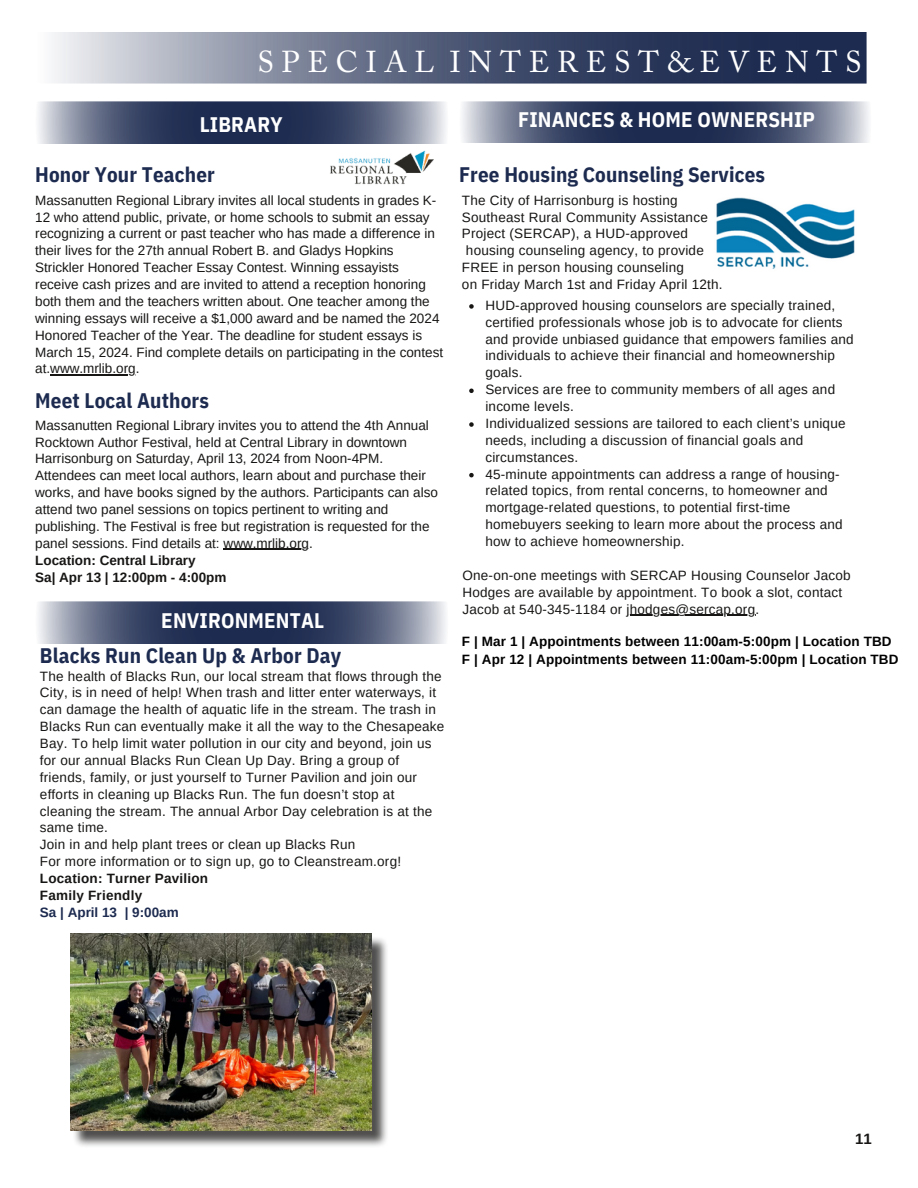
<style>
.page{position:relative;width:918px;height:1188px;background:#fff}
.page>*{position:absolute;margin:0;border:0;box-sizing:border-box;transform-origin:0 0}
.t1{font:30px "Adobe Caslon Pro";letter-spacing:.255em;color:#fff}
.t2{font:700 21px "IBM Plex Sans Cond";letter-spacing:.01em;color:#1d2b50}
.t3{font:700 21px "IBM Plex Sans Cond";letter-spacing:.01em;color:#fff}
.t4{font:700 15px "Arimo";color:#171615}
.t5{font:13.5px/16.8px "Arimo";letter-spacing:.015em;color:#171615}
.t6{font:700 13.5px "Arimo";letter-spacing:.01em;color:#000}
.t7{font:700 13.5px "Arimo";letter-spacing:.015em;color:#171615}
.t8{font:700 13.5px "Arimo";color:#1d2b50}
</style>
<div class="page">
<img style="left:52px;top:33px;width:815px;height:50px">
<img style="left:462px;top:101px;width:407px;height:42px">
<img style="left:716px;top:198px;width:139px;height:71px">
<svg style="left:469px;top:304px;width:5px;height:5px"></svg>
<svg style="left:469px;top:389px;width:5px;height:4px"></svg>
<svg style="left:469px;top:422px;width:5px;height:5px"></svg>
<svg style="left:469px;top:473px;width:5px;height:4px"></svg>
<hr style="left:627px;top:615px;width:128px;height:1px;background:#171615">
<img style="left:330px;top:150px;width:104px;height:34px">
<img style="left:38px;top:102px;width:408px;height:41px">
<hr style="left:50px;top:375px;width:86px;height:1px;background:#171615">
<hr style="left:224px;top:549px;width:85px;height:1px;background:#171615">
<img style="left:38px;top:602px;width:408px;height:42px">
<img style="left:73px;top:938px;width:314px;height:208px">
<img style="left:71px;top:934px;width:301px;height:196px">
<p class="t1" style="left:257px;top:50px;width:606px">SPECIAL INTEREST&amp;EVENTS</p>
<p class="t3" style="left:200px;top:110px;width:84px">LIBRARY</p>
<p class="t2" style="left:35px;top:160px;width:181px">Honor Your Teacher</p>
<p class="t5" style="left:35px;top:192px;width:409px">Massanutten Regional Library invites all local students in grades K-12 who attend public, private, or home schools to submit an essay recognizing a current or past teacher who has made a difference in their lives for the 27th annual Robert B. and Gladys Hopkins Strickler Honored Teacher Essay Contest. Winning essayists receive cash prizes and are invited to attend a reception honoring both them and the teachers written about. One teacher among the winning essays will receive a $1,000 award and be named the 2024<br>Honored Teacher of the Year. The deadline for student essays is March 15, 2024. Find complete details on participating in the contest at.www.mrlib.org.</p>
<p class="t2" style="left:35px;top:386px;width:175px">Meet Local Authors</p>
<p class="t5" style="left:35px;top:417px;width:404px">Massanutten Regional Library invites you to attend the 4th Annual Rocktown Author Festival, held at Central Library in downtown Harrisonburg on Saturday, April 13, 2024 from Noon-4PM.<br>Attendees can meet local authors, learn about and purchase their works, and have books signed by the authors. Participants can also attend two panel sessions on topics pertinent to writing and publishing. The Festival is free but registration is requested for the panel sessions. Find details at: www.mrlib.org.</p>
<p class="t7" style="left:35px;top:552px;width:162px">Location: Central Library</p>
<p class="t7" style="left:35px;top:569px;width:193px">Sa| Apr 13 | 12:00pm - 4:00pm</p>
<p class="t3" style="left:161px;top:606px;width:164px">ENVIRONMENTAL</p>
<p class="t3" style="left:518px;top:105px;width:298px">FINANCES &amp; HOME OWNERSHIP</p>
<p class="t2" style="left:459px;top:160px;width:308px">Free Housing Counseling Services</p>
<p class="t5" style="left:462px;top:192px;width:217px">The City of Harrisonburg is hosting</p>
<p class="t5" style="left:462px;top:209px;width:247px">Southeast Rural Community Assistance<br>Project (SERCAP), a HUD-approved</p>
<p class="t5" style="left:466px;top:242px;width:239px">housing counseling agency, to provide</p>
<p class="t5" style="left:462px;top:259px;width:223px">FREE in person housing counseling</p>
<p class="t5" style="left:462px;top:276px;width:262px">on Friday March 1st and Friday April 12th.</p>
<p class="t5" style="left:485px;top:297px;width:370px">HUD-approved housing counselors are specially trained, certified professionals whose job is to advocate for clients and provide unbiased guidance that empowers families and individuals to achieve their financial and homeownership goals.</p>
<p class="t5" style="left:485px;top:381px;width:351px">Services are free to community members of all ages and income levels.</p>
<p class="t5" style="left:485px;top:415px;width:362px">Individualized sessions are tailored to each client’s unique needs, including a discussion of financial goals and circumstances.</p>
<p class="t5" style="left:485px;top:465px;width:359px">45-minute appointments can address a range of housing&shy;related topics, from rental concerns, to homeowner and mortgage-related questions, to potential first-time homebuyers seeking to learn more about the process and how to achieve homeownership.</p>
<p class="t5" style="left:462px;top:567px;width:390px">One-on-one meetings with SERCAP Housing Counselor Jacob<br>Hodges are available by appointment. To book a slot, contact<br>Jacob at 540-345-1184 or jhodges@sercap.org.</p>
<p class="t6" style="left:462px;top:634px;width:431px">F | Mar 1 | Appointments between 11:00am-5:00pm | Location TBD</p>
<p class="t2" style="left:40px;top:642px;width:303px">Blacks Run Clean Up &amp; Arbor Day</p>
<p class="t6" style="left:462px;top:652px;width:438px">F | Apr 12 | Appointments between 11:00am-5:00pm | Location TBD</p>
<p class="t5" style="left:40px;top:667px;width:406px">The health of Blacks Run, our local stream that flows through the City, is in need of help! When trash and litter enter waterways, it can damage the health of aquatic life in the stream. The trash in Blacks Run can eventually make it all the way to the Chesapeake Bay. To help limit water pollution in our city and beyond, join us for our annual Blacks Run Clean Up Day. Bring a group of friends, family, or just yourself to Turner Pavilion and join our efforts in cleaning up Blacks Run. The fun doesn’t stop at cleaning the stream. The annual Arbor Day celebration is at the same time.</p>
<p class="t5" style="left:40px;top:836px;width:317px">Join in and help plant trees or clean up Blacks Run</p>
<p class="t5" style="left:40px;top:853px;width:363px">For more information or to sign up, go to Cleanstream.org!</p>
<p class="t7" style="left:40px;top:871px;width:170px">Location: Turner Pavilion</p>
<p class="t7" style="left:40px;top:888px;width:104px">Family Friendly</p>
<p class="t8" style="left:40px;top:905px;width:140px">Sa | April 13 | 9:00am</p>
<p class="t4" style="left:855px;top:1130px;width:18px">11</p>
</div>
